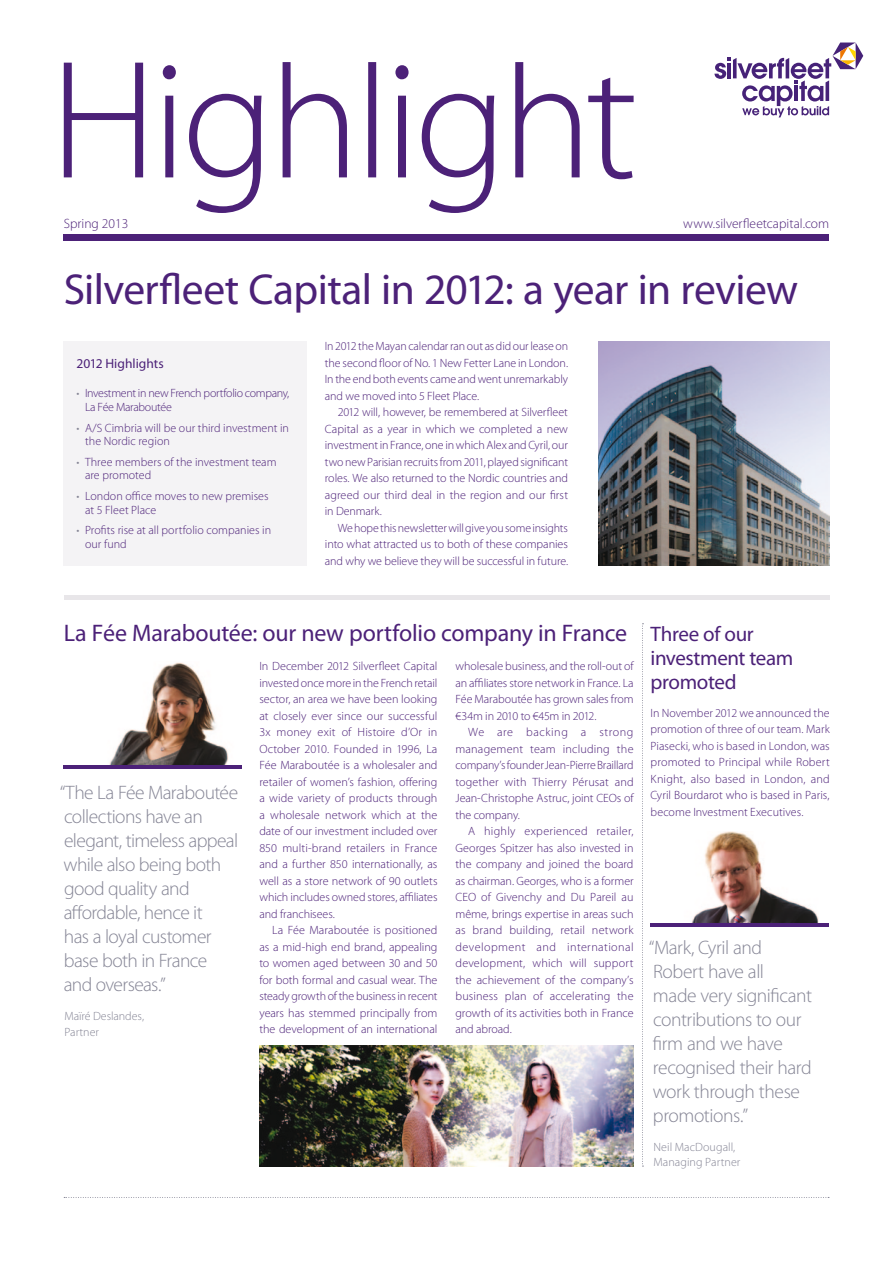
<style>
.page{position:relative;width:893px;height:1263px;background:#fff}
.page>*{position:absolute;margin:0;border:0;box-sizing:border-box;transform-origin:0 0}
.t1{font:43.5px "Myriad Pro";letter-spacing:-.015em;color:#4c2178}
.t2{font:24px "Myriad Pro";letter-spacing:-.01em;color:#4c2178}
.t3{font:21px/24px "Myriad Pro";letter-spacing:-.02em;color:#4c2178}
.t4{font:300 19.5px/24px "Myriad Pro";letter-spacing:-.03em;color:#858595}
.t5{font:300 13.5px "Myriad Pro";color:#4c2178}
.t6{font:13.5px "Myriad Pro";color:#4c2178}
.t7{font:300 12px/16.5px "Myriad Pro";letter-spacing:-.005em;color:#4c2178;text-align:justify}
.t8{font:300 12px/13.5px "Myriad Pro";letter-spacing:-.025em;color:#4c2178}
.t9{font:300 12px/15.5px "Myriad Pro";letter-spacing:.005em;color:#858595}
.s1{color:#858595}
</style>
<div class="page">
<img style="left:691px;top:831px;width:128px;height:92px">
<hr style="left:650px;top:923px;width:178px;height:4px;background:#4c2178">
<div style="left:64px;top:235px;width:765px;height:6px;background:#4c2178"></div>
<svg style="left:64px;top:62px;width:570px;height:151px"></svg>
<hr style="left:64px;top:595px;width:766px;height:4px;background:#e8e6e9">
<svg style="left:714px;top:43px;width:149px;height:74px"></svg>
<svg style="left:64px;top:1197px;width:765px;height:1px"></svg>
<img style="left:259px;top:1046px;width:375px;height:120px">
<div style="left:64px;top:341px;width:243px;height:225px;background:#f4f3f5"></div>
<img style="left:109px;top:662px;width:120px;height:103px">
<hr style="left:63px;top:765px;width:178px;height:3px;background:#4c2178">
<img style="left:598px;top:341px;width:231px;height:225px">
<svg style="left:642px;top:623px;width:1px;height:544px"></svg>
<p class="t5" style="left:64px;top:216px;width:66px">Spring 2013</p>
<p class="t5" style="left:683px;top:216px;width:147px">www.silverfleetcapital.com</p>
<h1 class="t1" style="left:64px;top:262px;width:736px">Silverfleet Capital in 2012: a year in review</h1>
<p class="t6" style="left:77px;top:355px;width:89px">2012 Highlights</p>
<p class="t8" style="left:85px;top:387px;width:206px;text-indent:-9px"><span class="s1">•</span> Investment in new French portfolio company,<br>La Fée Maraboutée</p>
<p class="t7" style="left:85px;top:421px;width:205px;line-height:13.5px;text-indent:-9px"><span class="s1">•</span> A/S Cimbria will be our third investment in the Nordic region</p>
<p class="t7" style="left:85px;top:455px;width:193px;line-height:13.5px;text-indent:-9px"><span class="s1">•</span> Three members of the investment team are promoted</p>
<p class="t7" style="left:85px;top:489px;width:185px;line-height:13.5px;text-indent:-9px"><span class="s1">•</span> London office moves to new premises at 5 Fleet Place</p>
<p class="t7" style="left:85px;top:524px;width:188px;line-height:13.5px;text-indent:-9px"><span class="s1">•</span> Profits rise at all portfolio companies in our fund</p>
<p class="t7" style="left:325px;top:338px;width:245px">In 2012 the Mayan calendar ran out as did our lease on the second floor of No. 1 New Fetter Lane in London.<br>In the end both events came and went unremarkably and we moved into 5 Fleet Place.</p>
<p class="t7" style="left:325px;top:404px;width:245px;text-indent:13px">2012 will, however, be remembered at Silverfleet Capital as a year in which we completed a new investment in France, one in which Alex and Cyril, our two new Parisian recruits from 2011, played significant roles. We also returned to the Nordic countries and agreed our third deal in the region and our first in Denmark.</p>
<p class="t7" style="left:325px;top:519px;width:245px;text-indent:13px">We hope this newsletter will give you some insights into what attracted us to both of these companies and why we believe they will be successful in future.</p>
<h2 class="t2" style="left:64px;top:618px;width:565px">La Fée Maraboutée: our new portfolio company in France</h2>
<h3 class="t4" style="left:60px;top:780px;width:180px">“The La Fée Maraboutée collections have an elegant, timeless appeal while also being both good quality and affordable, hence it<br>has a loyal customer base both in France<br>and overseas.”</h3>
<p class="t9" style="left:64px;top:1008px;width:81px">Maïré Deslandes,<br>Partner</p>
<p class="t7" style="left:259px;top:658px;width:180px">In December 2012 Silverfleet Capital invested once more in the French retail sector, an area we have been looking at closely ever since our successful 3x money exit of Histoire d’Or in October 2010. Founded in 1996, La Fée Maraboutée is a wholesaler and retailer of women’s fashion, offering a wide variety of products through a wholesale network which at the date of our investment included over 850 multi-brand retailers in France and a further 850 internationally, as well as a store network of 90 outlets which includes owned stores, affiliates and franchisees.</p>
<p class="t7" style="left:259px;top:922px;width:180px;text-indent:13px">La Fée Maraboutée is positioned as a mid-high end brand, appealing to women aged between 30 and 50 for both formal and casual wear. The steady growth of the business in recent years has stemmed principally from the development of an international</p>
<p class="t7" style="left:455px;top:658px;width:180px">wholesale business, and the roll-out of an affiliates store network in France. La Fée Maraboutée has grown sales from €34m in 2010 to €45m in 2012.</p>
<p class="t7" style="left:455px;top:724px;width:180px;text-indent:13px">We are backing a strong management team including the company’s founder Jean-Pierre Braillard together with Thierry Pérusat and Jean-Christophe Astruc, joint CEOs of the company.</p>
<p class="t7" style="left:455px;top:823px;width:180px;text-indent:13px">A highly experienced retailer, Georges Spitzer has also invested in the company and joined the board as chairman. Georges, who is a former CEO of Givenchy and Du Pareil au même, brings expertise in areas such as brand building, retail network development and international development, which will support the achievement of the company’s business plan of accelerating the growth of its activities both in France and abroad.</p>
<h3 class="t3" style="left:651px;top:622px;width:144px">Three of our investment team promoted</h3>
<p class="t7" style="left:651px;top:704px;width:181px">In November 2012 we announced the promotion of three of our team. Mark Piasecki, who is based in London, was promoted to Principal while Robert Knight, also based in London, and Cyril Bourdarot who is based in Paris, become Investment Executives.</p>
<h3 class="t4" style="left:649px;top:935px;width:165px">“Mark, Cyril and<br>Robert have all<br>made very significant contributions to our firm and we have recognised their hard work through these promotions.”</h3>
<p class="t9" style="left:653px;top:1139px;width:88px">Neil MacDougall,<br>Managing Partner</p>
</div>
